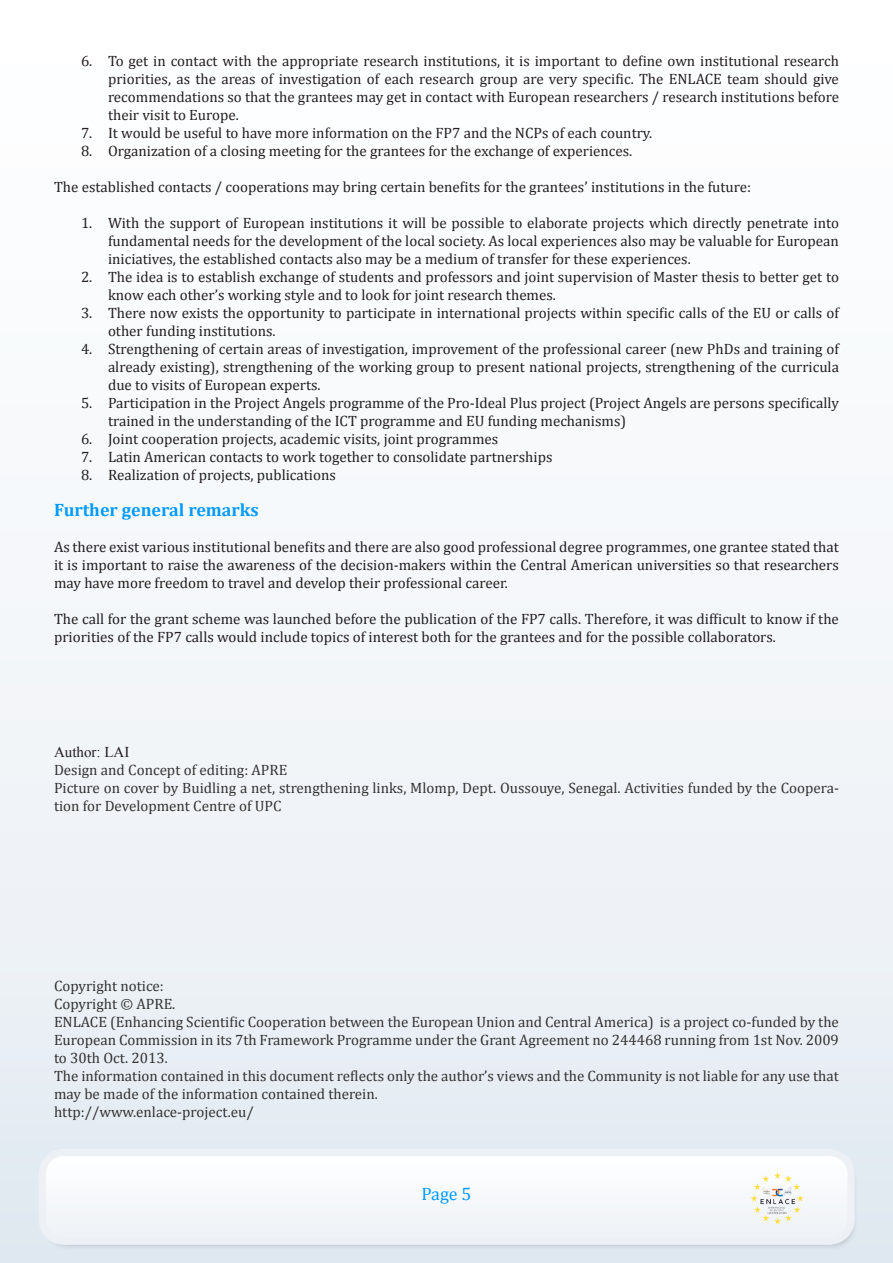
<style>
.page{position:relative;width:893px;height:1263px;background:#fff}
.page>*{position:absolute;margin:0;border:0;box-sizing:border-box;transform-origin:0 0}
.t1{font:700 18px "Cambria";color:#009bff}
.t2{font:18px "Cambria";color:#009bff}
.t3{font:15px/18px "Cambria";color:#231f20;text-align:justify}
.Stile_di_paragrafo_1{font:15px/18px "Cambria";color:#333}
.t4{font:15px "Times New Roman";color:#231f20}
</style>
<div class="page">
<img style="left:736px;top:1170px;width:83px;height:66px">
<p class="t3" style="left:108px;top:51px;width:732px;text-indent:-27px">6. To get in contact with the appropriate research institutions, it is important to define own institutional research priorities, as the areas of investigation of each research group are very specific. The ENLACE team should give recommendations so that the grantees may get in contact with European researchers / research institutions before their visit to Europe.</p>
<p class="t3" style="left:81px;top:123px;width:573px">7. It would be useful to have more information on the FP7 and the NCPs of each country.</p>
<p class="t3" style="left:81px;top:141px;width:553px">8. Organization of a closing meeting for the grantees for the exchange of experiences.</p>
<p class="t3" style="left:54px;top:177px;width:699px">The established contacts / cooperations may bring certain benefits for the grantees’ institutions in the future:</p>
<p class="t3" style="left:108px;top:213px;width:732px;text-indent:-27px">1. With the support of European institutions it will be possible to elaborate projects which directly penetrate into fundamental needs for the development of the local society. As local experiences also may be valuable for European iniciatives, the established contacts also may be a medium of transfer for these experiences.</p>
<p class="t3" style="left:108px;top:267px;width:732px;text-indent:-27px">2. The idea is to establish exchange of students and professors and joint supervision of Master thesis to better get to know each other’s working style and to look for joint research themes.</p>
<p class="t3" style="left:108px;top:303px;width:732px;text-indent:-27px">3. There now exists the opportunity to participate in international projects within specific calls of the EU or calls of other funding institutions.</p>
<p class="t3" style="left:108px;top:339px;width:732px;text-indent:-27px">4. Strengthening of certain areas of investigation, improvement of the professional career (new PhDs and training of already existing), strengthening of the working group to present national projects, strengthening of the curricula due to visits of European experts.</p>
<p class="t3" style="left:108px;top:393px;width:732px;text-indent:-27px">5. Participation in the Project Angels programme of the Pro-Ideal Plus project (Project Angels are persons specifically trained in the understanding of the ICT programme and EU funding mechanisms)</p>
<p class="t3" style="left:81px;top:429px;width:419px">6. Joint cooperation projects, academic visits, joint programmes</p>
<p class="t3" style="left:81px;top:447px;width:473px">7. Latin American contacts to work together to consolidate partnerships</p>
<p class="t3" style="left:81px;top:465px;width:256px">8. Realization of projects, publications</p>
<p class="t1" style="left:54px;top:499px;width:206px">Further general remarks</p>
<p class="t3" style="left:54px;top:537px;width:786px">As there exist various institutional benefits and there are also good professional degree programmes, one grantee stated that it is important to raise the awareness of the decision-makers within the Central American universities so that researchers may have more freedom to travel and develop their professional career.</p>
<p class="t3" style="left:54px;top:609px;width:786px">The call for the grant scheme was launched before the publication of the FP7 calls. Therefore, it was difficult to know if the priorities of the FP7 calls would include topics of interest both for the grantees and for the possible collaborators.</p>
<p class="t4" style="left:54px;top:742px;width:77px">Author: LAI</p>
<p class="Stile_di_paragrafo_1" style="left:54px;top:761px;width:235px">Design and Concept of editing: APRE</p>
<p class="Stile_di_paragrafo_1" style="left:54px;top:779px;width:786px">Picture on cover by Buidling a net, strengthening links, Mlomp, Dept. Oussouye, Senegal. Activities funded by the Coopera&shy;tion for Development Centre of UPC</p>
<p class="Stile_di_paragrafo_1" style="left:54px;top:977px;width:111px">Copyright notice:</p>
<p class="Stile_di_paragrafo_1" style="left:54px;top:995px;width:123px">Copyright © APRE.</p>
<p class="Stile_di_paragrafo_1" style="left:54px;top:1013px;width:786px;text-align:justify">ENLACE (Enhancing Scientific Cooperation between the European Union and Central America) is a project co-funded by the European Commission in its 7th Framework Programme under the Grant Agreement no 244468 running from 1st Nov. 2009 to 30th Oct. 2013.</p>
<p class="Stile_di_paragrafo_1" style="left:54px;top:1067px;width:786px">The information contained in this document reflects only the author’s views and the Community is not liable for any use that may be made of the information contained therein.</p>
<p class="Stile_di_paragrafo_1" style="left:54px;top:1103px;width:201px">http://www.enlace-project.eu/</p>
<p class="t2" style="left:421px;top:1184px;width:52px">Page 5</p>
</div>
